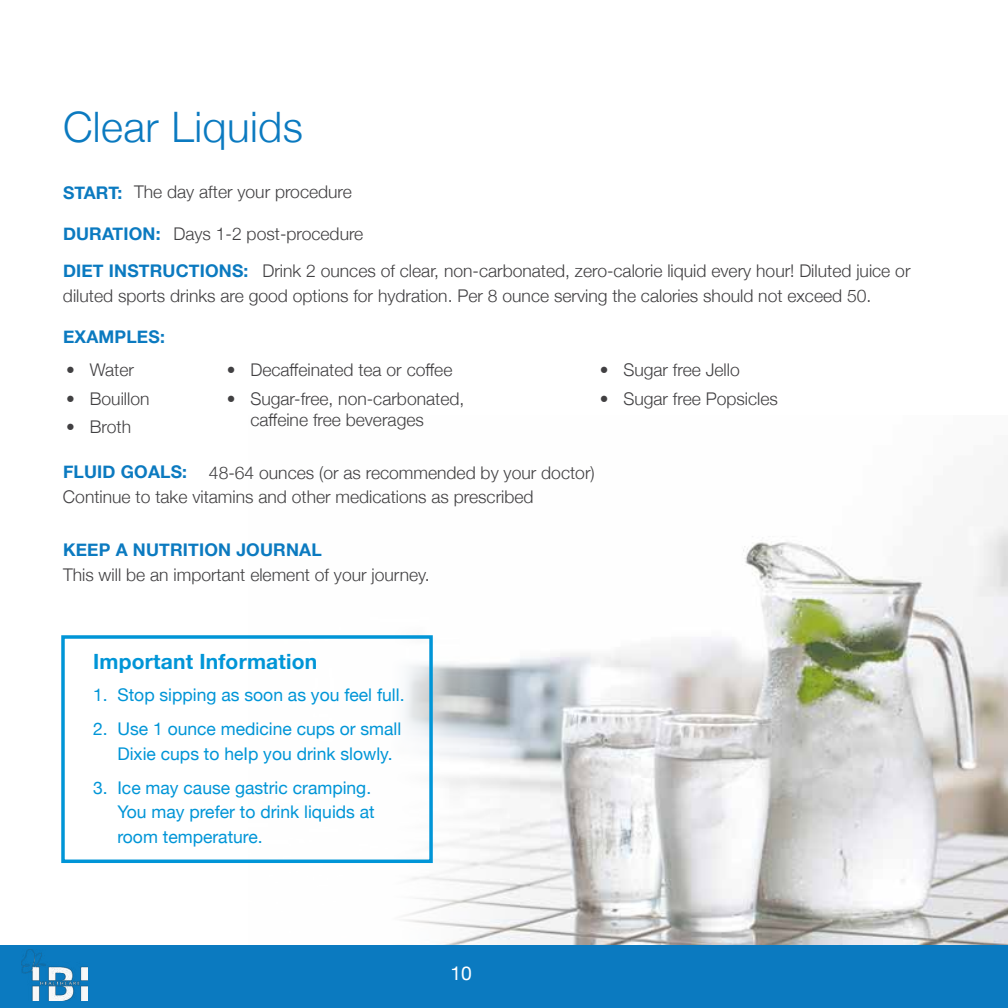
<style>
.page{position:relative;width:1008px;height:1008px;background:#fff}
.page>*{position:absolute;margin:0;border:0;box-sizing:border-box;transform-origin:0 0}
.t1{font:300 42px "Helvetica Neue";letter-spacing:.01em;color:#0b7ac0}
.t2{font:700 21px "Helvetica Neue";letter-spacing:.01em;color:#0095d7}
.t3{font:19.25px "Helvetica Neue";color:#fff}
.t4{font:300 17.5px/37.8px "Helvetica Neue";color:#414042}
.t5{font:17.5px/24.5px "Helvetica Neue";color:#0095d7}
.t6{font:700 17.5px/36.8px "Helvetica Neue";letter-spacing:.01em;color:#0b7ac0}
</style>
<div class="page">
<div style="left:0;top:945px;width:1008px;height:63px;background:#0b7ac0"></div>
<img style="left:404px;top:515px;width:604px;height:430px">
<div style="left:61px;top:635px;width:372px;height:228px;border:4px solid #0095d7"></div>
<img style="left:21px;top:950px;width:67px;height:51px">
<h1 class="t1" style="left:63px;top:94px;width:241px">Clear Liquids</h1>
<p class="t6" style="left:63px;top:175px;width:61px">START:</p>
<p class="t6" style="left:63px;top:216px;width:187px">DURATION:<br>DIET INSTRUCTIONS:</p>
<p class="t4" style="left:134px;top:172px;width:219px">The day after your procedure</p>
<p class="t4" style="left:262px;top:213px;width:650px;text-indent:-89px">Days 1-2 post-procedure<br>Drink 2 ounces of clear, non-carbonated, zero-calorie liquid every hour! Diluted juice or</p>
<p class="t4" style="left:63px;top:276px;width:810px">diluted sports drinks are good options for hydration. Per 8 ounce serving the calories should not exceed 50.</p>
<p class="t6" style="left:63px;top:319px;width:103px">EXAMPLES:</p>
<p class="t4" style="left:66px;top:349px;width:69px">• Water</p>
<p class="t4" style="left:66px;top:378px;width:85px">• Bouillon</p>
<p class="t4" style="left:66px;top:407px;width:66px">• Broth</p>
<p class="t4" style="left:227px;top:349px;width:227px">• Decaffeinated tea or coffee</p>
<p class="t4" style="left:250px;top:387px;width:215px;line-height:21px;text-indent:-24px">• Sugar-free, non-carbonated, caffeine free beverages</p>
<p class="t4" style="left:600px;top:349px;width:142px">• Sugar free Jello</p>
<p class="t4" style="left:600px;top:378px;width:180px">• Sugar free Popsicles</p>
<p class="t6" style="left:63px;top:454px;width:126px">FLUID GOALS:</p>
<p class="t4" style="left:63px;top:459px;width:533px;line-height:24.5px;text-indent:146px">48-64 ounces (or as recommended by your doctor)<br>Continue to take vitamins and other medications as prescribed</p>
<p class="t6" style="left:63px;top:532px;width:260px">KEEP A NUTRITION JOURNAL</p>
<p class="t4" style="left:63px;top:554px;width:368px">This will be an important element of your journey.</p>
<p class="t2" style="left:93px;top:645px;width:226px">Important Information</p>
<p class="t5" style="left:93px;top:684px;width:313px">1. Stop sipping as soon as you feel full.</p>
<p class="t5" style="left:117px;top:718px;width:285px;text-indent:-24px">2. Use 1 ounce medicine cups or small<br>Dixie cups to heIp you drink slowly.</p>
<p class="t5" style="left:117px;top:776px;width:259px;text-indent:-24px">3. Ice may cause gastric cramping.<br>You may prefer to drink liquids at room temperature.</p>
<p class="t3" style="left:450px;top:959px;width:23px">10</p>
</div>
